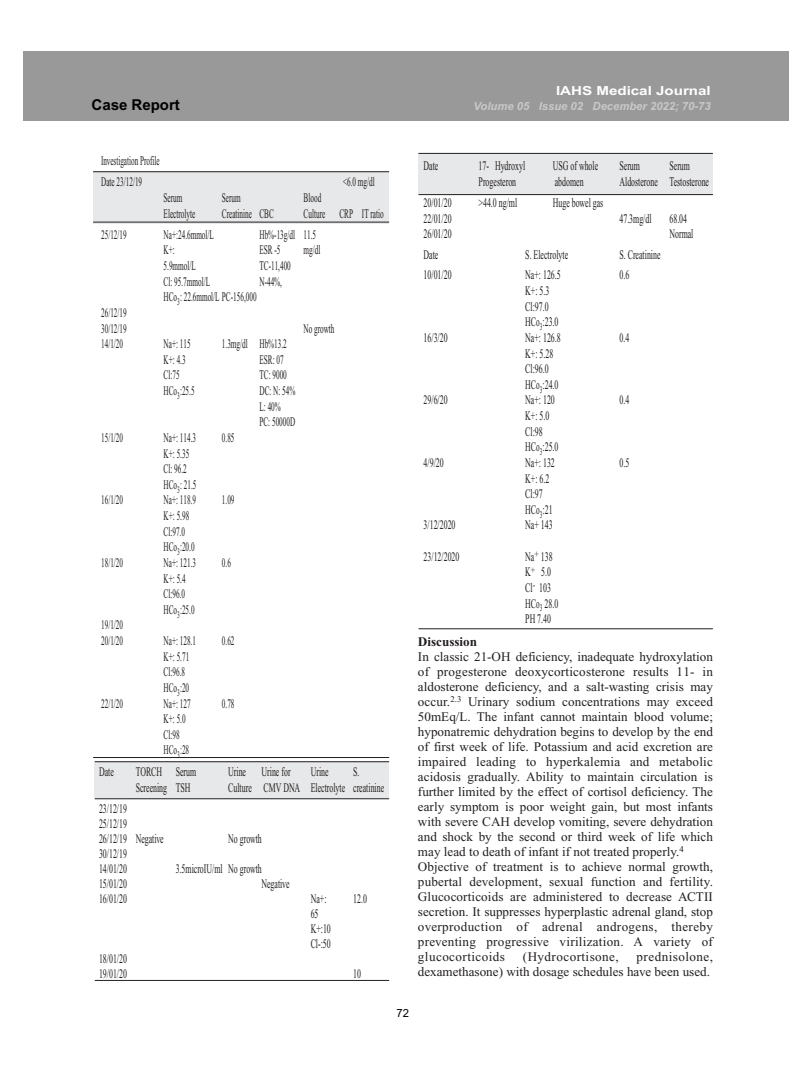
<style>
.page{position:relative;width:810px;height:1080px;background:#fff}
.page>*{position:absolute;margin:0;border:0;box-sizing:border-box;transform-origin:0 0}
.t1{font:700 15px "Arial";color:#000}
.t2{font:13.12px/15px "Times New Roman";color:#231f20}
.t3{font:13.12px/15.6px "Times New Roman";color:#231f20;scale:.6 1}
.t4{font:13.12px/15.6px "Times New Roman";color:#231f20;scale:.55 1}
.t5{font:13.12px "Times New Roman";letter-spacing:.035em;color:#231f20}
.t6{font:700 13.12px "Times New Roman";color:#231f20}
.t7{font:700 12.5px "Arial";color:#fff;scale:1.21 1}
.t8{font:italic 700 11.25px "Arial";color:#c9c9c9}
.t9{font:11.25px "Arial";color:#000}
</style>
<div class="page">
<div style="left:419px;top:153px;width:294px;height:42px;background:#e7e8e9"></div>
<hr style="left:419px;top:153px;width:294px;height:1px;background:#231f20">
<hr style="left:419px;top:194px;width:294px;height:1px;background:#231f20">
<hr style="left:419px;top:629px;width:294px;height:1px;background:#231f20">
<div style="left:95px;top:762px;width:294px;height:37px;background:#e7e8e9"></div>
<hr style="left:95px;top:762px;width:294px;height:1px;background:#231f20">
<hr style="left:95px;top:799px;width:294px;height:1px;background:#231f20">
<hr style="left:95px;top:980px;width:294px;height:1px;background:#231f20">
<div style="left:93px;top:172px;width:296px;height:52px;background:#e7e8e9"></div>
<hr style="left:93px;top:172px;width:296px;height:1px;background:#231f20">
<hr style="left:93px;top:222px;width:296px;height:1px;background:#231f20">
<hr style="left:93px;top:757px;width:296px;height:1px;background:#231f20">
<div style="left:24px;top:52px;width:765px;height:69px;background:#999"></div>
<p class="t7" style="left:556px;top:83px;width:129px">IAHS Medical Journal</p>
<p class="t1" style="left:92px;top:96px;width:90px">Case Report</p>
<p class="t8" style="left:474px;top:99px;width:239px">Volume 05 Issue 02 December 2022; 70-73</p>
<p class="t4" style="left:101px;top:150px;width:108px;line-height:21.2px">Investigation Profile<br>Date 23/12/19</p>
<p class="t4" style="left:343px;top:174px;width:59px">&lt;6.0 mg/dl</p>
<p class="t4" style="left:164px;top:190px;width:36px">Serum</p>
<p class="t4" style="left:222px;top:190px;width:36px">Serum</p>
<p class="t4" style="left:304px;top:190px;width:34px">Blood</p>
<p class="t4" style="left:164px;top:206px;width:59px">Electrolyte</p>
<p class="t4" style="left:222px;top:206px;width:96px">Creatinine CBC</p>
<p class="t4" style="left:304px;top:206px;width:147px">Culture CRP IT ratio</p>
<p class="t4" style="left:101px;top:227px;width:48px">25/12/19</p>
<p class="t4" style="left:164px;top:227px;width:93px">Na+:24.6mmol/L</p>
<p class="t4" style="left:259px;top:227px;width:105px">Hb%-13g/dl 11.5</p>
<p class="t4" style="left:164px;top:242px;width:22px">K+:</p>
<p class="t4" style="left:259px;top:242px;width:40px">ESR -5</p>
<p class="t4" style="left:304px;top:242px;width:32px">mg/dl</p>
<p class="t4" style="left:164px;top:258px;width:60px">5.9mmol/L</p>
<p class="t4" style="left:259px;top:258px;width:59px">TC-11,400</p>
<p class="t4" style="left:164px;top:274px;width:86px">Cl: 95.7mmol/L</p>
<p class="t4" style="left:259px;top:274px;width:43px">N-44%,</p>
<p class="t4" style="left:164px;top:289px;width:171px">HCo<sub>3</sub>: 22.6mmol/L PC-156,000</p>
<p class="t4" style="left:101px;top:305px;width:48px">26/12/19<br>30/12/19</p>
<p class="t4" style="left:304px;top:321px;width:58px">No growth</p>
<p class="t4" style="left:101px;top:336px;width:42px">14/1/20</p>
<p class="t4" style="left:164px;top:336px;width:51px">Na+: 115</p>
<p class="t4" style="left:222px;top:336px;width:120px">1.3mg/dl Hb%13.2</p>
<p class="t4" style="left:164px;top:352px;width:42px">K+: 4.3</p>
<p class="t4" style="left:259px;top:352px;width:46px">ESR: 07</p>
<p class="t4" style="left:164px;top:367px;width:31px">Cl:75</p>
<p class="t4" style="left:259px;top:367px;width:51px">TC: 9000</p>
<p class="t4" style="left:164px;top:383px;width:58px">HCo<sub>3</sub>:25.5</p>
<p class="t4" style="left:259px;top:383px;width:67px">DC: N: 54%<br>L: 40%<br>PC: 50000D</p>
<p class="t4" style="left:101px;top:430px;width:42px">15/1/20</p>
<p class="t4" style="left:164px;top:430px;width:61px">Na+: 114.3</p>
<p class="t4" style="left:222px;top:430px;width:24px">0.85</p>
<p class="t4" style="left:164px;top:446px;width:61px">K+: 5.35<br>Cl: 96.2<br>HCo<sub>3</sub>: 21.5</p>
<p class="t4" style="left:101px;top:492px;width:42px">16/1/20</p>
<p class="t4" style="left:164px;top:492px;width:61px">Na+: 118.9</p>
<p class="t4" style="left:222px;top:492px;width:24px">1.09</p>
<p class="t4" style="left:164px;top:508px;width:58px">K+: 5.98<br>Cl:97.0<br>HCo<sub>3</sub>:20.0</p>
<p class="t4" style="left:101px;top:555px;width:42px">18/1/20</p>
<p class="t4" style="left:164px;top:555px;width:61px">Na+: 121.3</p>
<p class="t4" style="left:222px;top:555px;width:18px">0.6</p>
<p class="t4" style="left:164px;top:571px;width:58px">K+: 5.4<br>Cl:96.0<br>HCo<sub>3</sub>:25.0</p>
<p class="t4" style="left:101px;top:617px;width:42px">19/1/20<br>20/1/20</p>
<p class="t4" style="left:164px;top:633px;width:61px">Na+: 128.1</p>
<p class="t4" style="left:222px;top:633px;width:24px">0.62</p>
<p class="t4" style="left:164px;top:649px;width:48px">K+: 5.71<br>Cl:96.8<br>HCo<sub>3</sub>:20</p>
<p class="t4" style="left:101px;top:696px;width:42px">22/1/20</p>
<p class="t4" style="left:164px;top:696px;width:51px">Na+: 127</p>
<p class="t4" style="left:222px;top:696px;width:24px">0.78</p>
<p class="t4" style="left:164px;top:711px;width:48px">K+: 5.0<br>Cl:98<br>HCo<sub>3</sub>:28</p>
<p class="t3" style="left:99px;top:764px;width:26px">Date</p>
<p class="t3" style="left:136px;top:764px;width:102px">TORCH Serum</p>
<p class="t3" style="left:228px;top:764px;width:106px">Urine Urine for</p>
<p class="t3" style="left:311px;top:764px;width:31px">Urine</p>
<p class="t3" style="left:353px;top:764px;width:12px">S.</p>
<p class="t3" style="left:136px;top:780px;width:93px">Screening TSH</p>
<p class="t3" style="left:228px;top:780px;width:262px">Culture CMV DNA Electrolyte creatinine</p>
<p class="t3" style="left:99px;top:801px;width:109px;line-height:15px">23/12/19<br>25/12/19<br>26/12/19 Negative</p>
<p class="t3" style="left:228px;top:831px;width:58px">No growth</p>
<p class="t3" style="left:99px;top:846px;width:48px;line-height:15px">30/12/19<br>14/01/20</p>
<p class="t3" style="left:176px;top:861px;width:145px">3.5microIU/ml No growth</p>
<p class="t3" style="left:99px;top:876px;width:48px">15/01/20</p>
<p class="t3" style="left:262px;top:876px;width:48px">Negative</p>
<p class="t3" style="left:99px;top:891px;width:48px">16/01/20</p>
<p class="t3" style="left:311px;top:891px;width:28px">Na+:</p>
<p class="t3" style="left:353px;top:891px;width:24px">12.0</p>
<p class="t3" style="left:311px;top:906px;width:35px;line-height:15px">65<br>K+:10<br>Cl-:50</p>
<p class="t3" style="left:99px;top:951px;width:48px;line-height:15px">18/01/20<br>19/01/20</p>
<p class="t3" style="left:353px;top:966px;width:15px">10</p>
<p class="t3" style="left:424px;top:158px;width:26px">Date</p>
<p class="t3" style="left:479px;top:158px;width:79px">17- Hydroxyl</p>
<p class="t3" style="left:553px;top:158px;width:77px">USG of whole</p>
<p class="t3" style="left:619px;top:158px;width:36px">Serum</p>
<p class="t3" style="left:669px;top:158px;width:36px">Serum</p>
<p class="t3" style="left:479px;top:174px;width:64px">Progesteron</p>
<p class="t3" style="left:555px;top:174px;width:50px">abdomen</p>
<p class="t3" style="left:619px;top:174px;width:151px">Aldosterone Testosterone</p>
<p class="t3" style="left:424px;top:195px;width:48px">20/01/20</p>
<p class="t3" style="left:479px;top:195px;width:66px">&gt;44.0 ng/ml</p>
<p class="t3" style="left:553px;top:195px;width:86px">Huge bowel gas</p>
<p class="t3" style="left:424px;top:211px;width:48px">22/01/20</p>
<p class="t3" style="left:619px;top:211px;width:55px">47.3mg/dl</p>
<p class="t3" style="left:669px;top:211px;width:31px">68.04</p>
<p class="t3" style="left:424px;top:226px;width:48px">26/01/20</p>
<p class="t3" style="left:669px;top:226px;width:42px">Normal</p>
<p class="t3" style="left:424px;top:247px;width:26px">Date</p>
<p class="t3" style="left:525px;top:247px;width:73px">S. Electrolyte</p>
<p class="t3" style="left:619px;top:247px;width:70px">S. Creatinine</p>
<p class="t3" style="left:424px;top:267px;width:48px">10/01/20</p>
<p class="t3" style="left:525px;top:267px;width:61px">Na+: 126.5</p>
<p class="t3" style="left:619px;top:267px;width:18px">0.6</p>
<p class="t3" style="left:525px;top:283px;width:57px">K+: 5.3<br>Cl:97.0<br>HCo<sub>3</sub>:23.0</p>
<p class="t3" style="left:424px;top:330px;width:42px">16/3/20</p>
<p class="t3" style="left:525px;top:330px;width:61px">Na+: 126.8</p>
<p class="t3" style="left:619px;top:330px;width:18px">0.4</p>
<p class="t3" style="left:525px;top:346px;width:57px">K+: 5.28<br>Cl:96.0<br>HCo<sub>3</sub>:24.0</p>
<p class="t3" style="left:424px;top:392px;width:42px">29/6/20</p>
<p class="t3" style="left:525px;top:392px;width:51px">Na+: 120</p>
<p class="t3" style="left:619px;top:392px;width:18px">0.4</p>
<p class="t3" style="left:525px;top:408px;width:57px">K+: 5.0<br>Cl:98<br>HCo<sub>3</sub>:25.0</p>
<p class="t3" style="left:424px;top:455px;width:35px">4/9/20</p>
<p class="t3" style="left:525px;top:455px;width:51px">Na+: 132</p>
<p class="t3" style="left:619px;top:455px;width:18px">0.5</p>
<p class="t3" style="left:525px;top:471px;width:47px">K+: 6.2<br>Cl:97<br>HCo<sub>3</sub>:21</p>
<p class="t3" style="left:424px;top:517px;width:55px">3/12/2020</p>
<p class="t3" style="left:525px;top:517px;width:47px">Na+ 143</p>
<p class="t3" style="left:424px;top:549px;width:61px">23/12/2020</p>
<p class="t3" style="left:525px;top:549px;width:57px">Na<sup>+</sup> 138<br>K<sup>+</sup> 5.0<br>Cl<sup>-</sup> 103<br>HCo<sub>3</sub> 28.0<br>PH 7.40</p>
<p class="t6" style="left:418px;top:634px;width:61px">Discussion</p>
<p class="t2" style="left:418px;top:649px;width:297px">In classic 21-OH deficiency, inadequate hydroxylation of progesterone deoxycorticosterone results 11- in aldosterone deficiency, and a salt-wasting crisis may occur.<sup>2.3</sup> Urinary sodium concentrations may exceed 50mEq/L. The infant cannot maintain blood volume; hyponatremic dehydration begins to develop by the end of first week of life. Potassium and acid excretion are impaired leading to hyperkalemia and metabolic acidosis gradually. Ability to maintain circulation is further limited by the effect of cortisol deficiency. The early symptom is poor weight gain, but most infants with severe CAH develop vomiting, severe dehydration and shock by the second or third week of life which may lead to death of infant if not treated properly.<sup>4<br></sup>Objective of treatment is to achieve normal growth, pubertal development, sexual function and fertility.<br>Glucocorticoids are administered to decrease ACTII secretion. It suppresses hyperplastic adrenal gland, stop overproduction of adrenal androgens, thereby preventing progressive virilization. A variety of glucocorticoids</p>
<p class="t2" style="left:418px;top:949px;width:297px;text-align:right">prednisolone,<br>dexamethasone) with dosage schedules have been used.</p>
<p class="t5" style="left:523px;top:950px;width:97px">(Hydrocortisone,</p>
<p class="t9" style="left:396px;top:1006px;width:14px">72</p>
</div>
